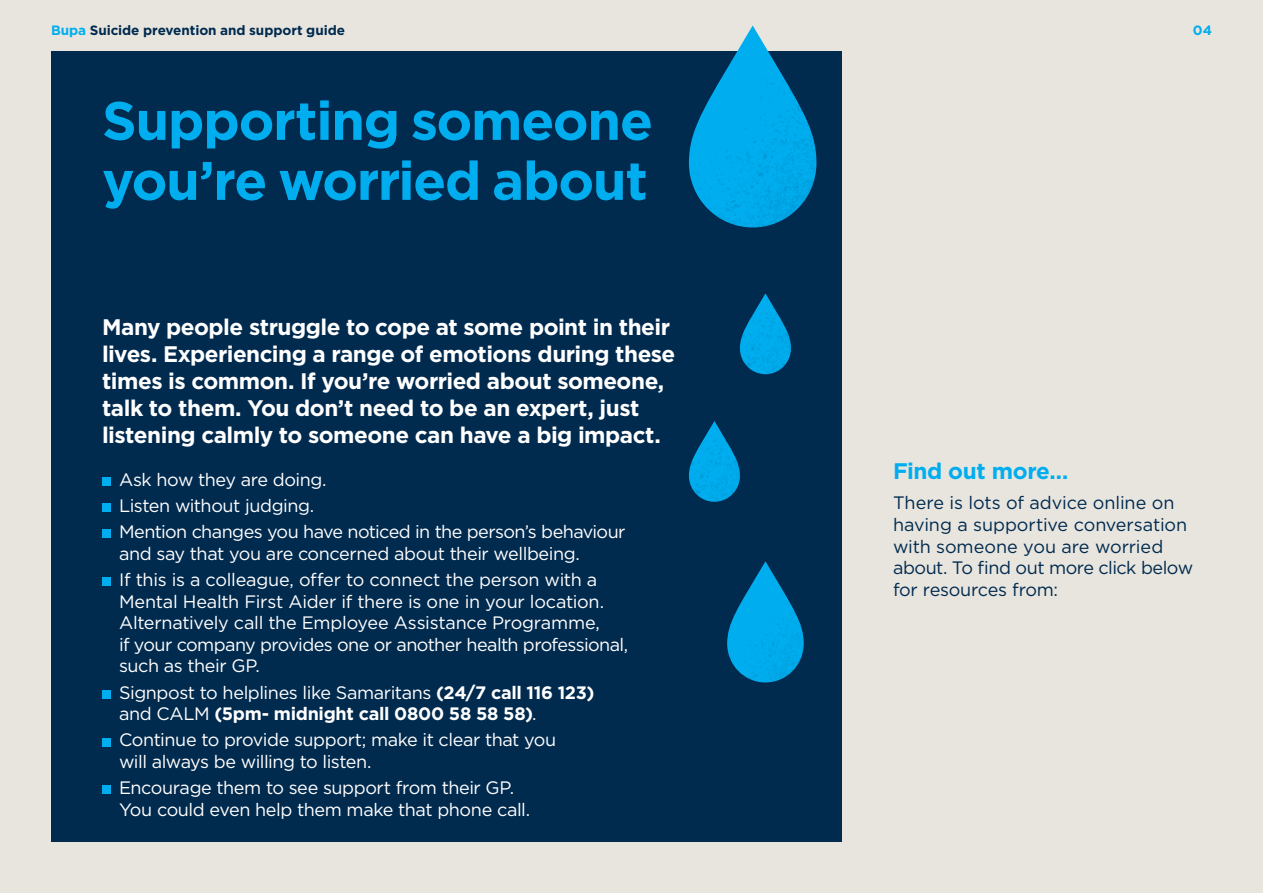
<style>
.page{position:relative;width:1263px;height:893px;background:#e8e5df}
.page>*{position:absolute;margin:0;border:0;box-sizing:border-box;transform-origin:0 0}
.t1{font:700 54px/60px "Gotham";letter-spacing:-.025em;color:#00aeef}
.t2{font:700 22.5px/27px "Gotham";letter-spacing:-.025em;color:#fff}
.t3{font:700 22.5px "Gotham";letter-spacing:-.015em;color:#00aeef}
.t4{font:18px/21.6px "Gotham";letter-spacing:-.025em;color:#fff}
.t5{font:18px/21.6px "Gotham";letter-spacing:-.01em;color:#002a4e}
.t6{font:700 18px/21.6px "Gotham";letter-spacing:-.015em;color:#fff}
.t7{font:700 13.5px "Gotham";letter-spacing:-.005em;color:#002a4e}
.t8{font:700 13.5px "Gotham";color:#00aeef}
.s1{color:#00aeef}
.s2{font-weight:400}
</style>
<div class="page">
<div style="left:51px;top:51px;width:791px;height:791px;background:#002a4e"></div>
<img style="left:689px;top:421px;width:51px;height:81px">
<img style="left:740px;top:293px;width:51px;height:81px">
<img style="left:727px;top:561px;width:77px;height:121px">
<img style="left:689px;top:26px;width:127px;height:201px">
<div style="left:102px;top:477px;width:9px;height:9px;background:#00aeef"></div>
<div style="left:102px;top:504px;width:9px;height:8px;background:#00aeef"></div>
<div style="left:102px;top:530px;width:9px;height:8px;background:#00aeef"></div>
<div style="left:102px;top:577px;width:9px;height:9px;background:#00aeef"></div>
<div style="left:102px;top:690px;width:9px;height:9px;background:#00aeef"></div>
<div style="left:102px;top:738px;width:9px;height:8px;background:#00aeef"></div>
<div style="left:102px;top:786px;width:9px;height:8px;background:#00aeef"></div>
<p class="t7" style="left:51px;top:22px;width:296px"><span class="s1">Bupa</span> Suicide prevention and support guide</p>
<p class="t8" style="left:1193px;top:22px;width:21px">04</p>
<p class="t1" style="left:102px;top:89px;width:552px">Supporting someone you’re worried about</p>
<p class="t2" style="left:102px;top:313px;width:575px">Many people struggle to cope at some point in their lives. Experiencing a range of emotions during these times is common. If you’re worried about someone, talk to them. You don’t need to be an expert, just listening calmly to someone can have a big impact.</p>
<p class="t4" style="left:119px;top:468px;width:209px">Ask how they are doing.</p>
<p class="t4" style="left:119px;top:495px;width:197px">Listen without judging.</p>
<p class="t4" style="left:119px;top:521px;width:508px">Mention changes you have noticed in the person’s behaviour and say that you are concerned about their wellbeing.</p>
<p class="t4" style="left:119px;top:568px;width:511px">If this is a colleague, offer to connect the person with a Mental Health First Aider if there is one in your location.<br>Alternatively call the Employee Assistance Programme,<br>if your company provides one or another health professional, such as their GP.</p>
<p class="t6" style="left:119px;top:681px;width:477px"><span class="s2">Signpost to helplines like Samaritans</span> (24/7 call 116 123) <span class="s2">and CALM</span> (5pm- midnight call 0800 58 58 58)<span class="s2">.</span></p>
<p class="t4" style="left:119px;top:729px;width:439px">Continue to provide support; make it clear that you will always be willing to listen.</p>
<p class="t4" style="left:119px;top:777px;width:412px">Encourage them to see support from their GP.<br>You could even help them make that phone call.</p>
<p class="t3" style="left:893px;top:458px;width:177px">Find out more…</p>
<p class="t5" style="left:893px;top:492px;width:302px">There is lots of advice online on having a supportive conversation with someone you are worried about. To find out more click below for resources from:</p>
</div>
